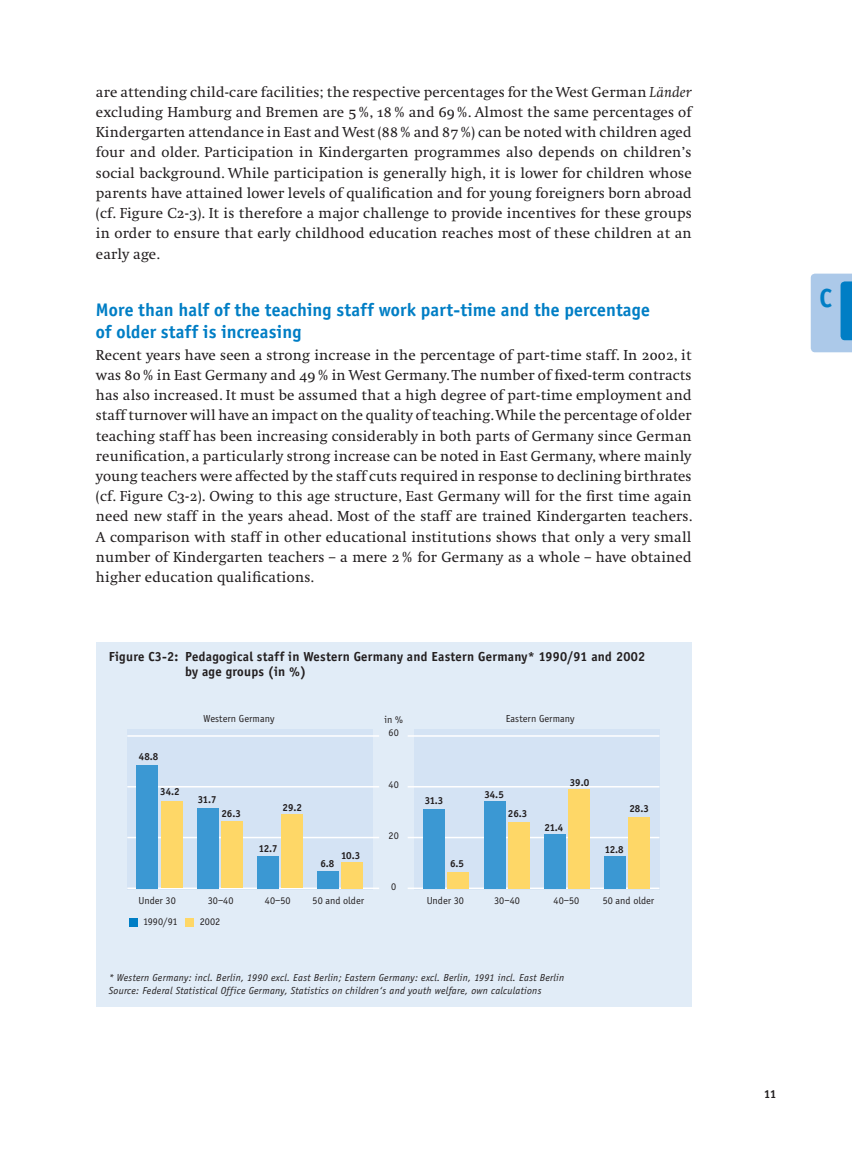
<style>
.page{position:relative;width:852px;height:1149px;background:#fff}
.page>*{position:absolute;margin:0;border:0;box-sizing:border-box;transform-origin:0 0}
.t1{font:700 27px "Officina Sans";color:#007ec5}
.t2{font:700 18.75px/21.8px "Officina Sans";letter-spacing:.01em;color:#007ec5}
.t3{font:15px/20.2px "Swift Regular Os F";letter-spacing:.01em;color:#231f20;text-align:justify}
.t4{font:700 13.5px/15px "Officina Sans";letter-spacing:.02em;color:#231f20}
.t5{font:700 12px "Officina Sans";color:#231f20}
.t6{font:italic 10.5px/13.5px "Officina Sans";letter-spacing:.025em;color:#231f20}
.t7{font:10.5px/13.5px "Officina Sans";color:#231f20;text-align:center}
.t8{font:700 10.5px "Officina Sans";color:#231f20}
.s1{font-family:"Swift Italic Os F"}
</style>
<div class="page">
<div style="left:96px;top:643px;width:595px;height:363px;background:#e1ecf7"></div>
<div style="left:127px;top:729px;width:246px;height:160px;background:#d4e3f4"></div>
<div style="left:414px;top:729px;width:245px;height:160px;background:#d4e3f4"></div>
<div style="left:129px;top:918px;width:9px;height:8px;background:#007ec5"></div>
<div style="left:185px;top:918px;width:9px;height:8px;background:#fed767"></div>
<hr style="left:407px;top:735px;width:252px;height:1px;background:#fff">
<hr style="left:407px;top:786px;width:252px;height:1px;background:#fff">
<hr style="left:407px;top:836px;width:252px;height:2px;background:#fff">
<hr style="left:407px;top:887px;width:252px;height:2px;background:#fff">
<hr style="left:127px;top:735px;width:252px;height:1px;background:#fff">
<hr style="left:127px;top:786px;width:252px;height:1px;background:#fff">
<hr style="left:127px;top:836px;width:252px;height:2px;background:#fff">
<hr style="left:127px;top:887px;width:252px;height:2px;background:#fff">
<div style="left:161px;top:802px;width:21px;height:86px;background:#fed767"></div>
<div style="left:221px;top:821px;width:21px;height:67px;background:#fed767"></div>
<div style="left:281px;top:814px;width:21px;height:74px;background:#fed767"></div>
<div style="left:341px;top:862px;width:22px;height:26px;background:#fed767"></div>
<div style="left:137px;top:765px;width:21px;height:123px;background:#3b98d3"></div>
<div style="left:197px;top:808px;width:21px;height:80px;background:#3b98d3"></div>
<div style="left:257px;top:856px;width:21px;height:32px;background:#3b98d3"></div>
<div style="left:317px;top:871px;width:22px;height:17px;background:#3b98d3"></div>
<div style="left:447px;top:872px;width:22px;height:17px;background:#fed767"></div>
<div style="left:507px;top:822px;width:22px;height:67px;background:#fed767"></div>
<div style="left:568px;top:789px;width:21px;height:100px;background:#fed767"></div>
<div style="left:628px;top:817px;width:21px;height:72px;background:#fed767"></div>
<div style="left:423px;top:809px;width:22px;height:80px;background:#3b98d3"></div>
<div style="left:483px;top:801px;width:22px;height:88px;background:#3b98d3"></div>
<div style="left:543px;top:834px;width:22px;height:55px;background:#3b98d3"></div>
<div style="left:604px;top:856px;width:21px;height:33px;background:#3b98d3"></div>
<svg style="left:810px;top:274px;width:41px;height:78px;background:#8dbbe2"></svg>
<p class="t3" style="left:96px;top:83px;width:597px">are attending child-care facilities; the respective percentages for the West German <span class="s1">Länder </span>excluding Hamburg and Bremen are 5 %, 18 % and 69 %. Almost the same percentages of Kindergarten attendance in East and West (88 % and 87 %) can be noted with children aged four and older. Participation in Kindergarten programmes also depends on children’s social background. While participation is generally high, it is lower for children whose parents have attained lower levels of qualification and for young foreigners born abroad (cf. Figure C2-3). It is therefore a major challenge to provide incentives for these groups in order to ensure that early childhood education reaches most of these children at an early age.</p>
<p class="t2" style="left:96px;top:300px;width:555px">More than half of the teaching staff work part-time and the percentage of older staff is increasing</p>
<p class="t3" style="left:96px;top:346px;width:597px">Recent years have seen a strong increase in the percentage of part-time staff. In 2002, it was 80 % in East Germany and 49 % in West Germany. The number of fixed-term contracts has also increased. It must be assumed that a high degree of part-time employment and staff turnover will have an impact on the quality of teaching. While the percentage of older teaching staff has been increasing considerably in both parts of Germany since German reunification, a particularly strong increase can be noted in East Germany, where mainly young teachers were affected by the staff cuts required in response to declining birthrates (cf. Figure C3-2). Owing to this age structure, East Germany will for the first time again need new staff in the years ahead. Most of the staff are trained Kindergarten teachers.<br>A comparison with staff in other educational institutions shows that only a very small number of Kindergarten teachers – a mere 2 % for Germany as a whole – have obtained higher education qualifications.</p>
<p class="t4" style="left:185px;top:650px;width:461px;text-indent:-77px">Figure C3-2: Pedagogical staff in Western Germany and Eastern Germany* 1990/91 and 2002 by age groups (in %)</p>
<p class="t8" style="left:139px;top:752px;width:21px">48.8</p>
<p class="t8" style="left:160px;top:787px;width:21px">34.2</p>
<p class="t7" style="left:203px;top:712px;width:72px">Western Germany</p>
<p class="t7" style="left:505px;top:712px;width:70px">Eastern Germany</p>
<p class="t7" style="left:384px;top:713px;width:20px">in %<br>60</p>
<p class="t8" style="left:198px;top:795px;width:20px">31.7</p>
<p class="t8" style="left:221px;top:809px;width:21px">26.3</p>
<p class="t8" style="left:282px;top:804px;width:21px">29.2</p>
<p class="t8" style="left:259px;top:844px;width:21px">12.7</p>
<p class="t8" style="left:341px;top:851px;width:21px">10.3</p>
<p class="t8" style="left:320px;top:859px;width:15px">6.8</p>
<p class="t7" style="left:388px;top:778px;width:12px">40</p>
<p class="t7" style="left:388px;top:829px;width:12px">20</p>
<p class="t7" style="left:391px;top:880px;width:7px">0</p>
<p class="t8" style="left:424px;top:796px;width:20px">31.3</p>
<p class="t8" style="left:450px;top:859px;width:15px">6.5</p>
<p class="t8" style="left:484px;top:790px;width:21px">34.5</p>
<p class="t8" style="left:508px;top:809px;width:21px">26.3</p>
<p class="t8" style="left:569px;top:778px;width:21px">39.0</p>
<p class="t8" style="left:544px;top:823px;width:20px">21.4</p>
<p class="t8" style="left:629px;top:804px;width:21px">28.3</p>
<p class="t8" style="left:604px;top:845px;width:21px">12.8</p>
<p class="t7" style="left:138px;top:894px;width:39px">Under 30</p>
<p class="t7" style="left:208px;top:894px;width:27px">30–40</p>
<p class="t7" style="left:143px;top:915px;width:36px">1990/91</p>
<p class="t7" style="left:200px;top:915px;width:22px">2002</p>
<p class="t7" style="left:265px;top:894px;width:27px">40–50</p>
<p class="t7" style="left:312px;top:894px;width:53px">50 and older</p>
<p class="t7" style="left:426px;top:894px;width:39px">Under 30</p>
<p class="t7" style="left:494px;top:894px;width:27px">30–40</p>
<p class="t7" style="left:553px;top:894px;width:27px">40–50</p>
<p class="t7" style="left:602px;top:894px;width:53px">50 and older</p>
<p class="t6" style="left:109px;top:971px;width:457px">* Western Germany: incl. Berlin, 1990 excl. East Berlin; Eastern Germany: excl. Berlin, 1991 incl. East Berlin<br>Source: Federal Statistical Office Germany, Statistics on children‘s and youth welfare, own calculations</p>
<h1 class="t1" style="left:819px;top:288px;width:14px">C</h1>
<p class="t5" style="left:764px;top:1089px;width:14px">11</p>
</div>
